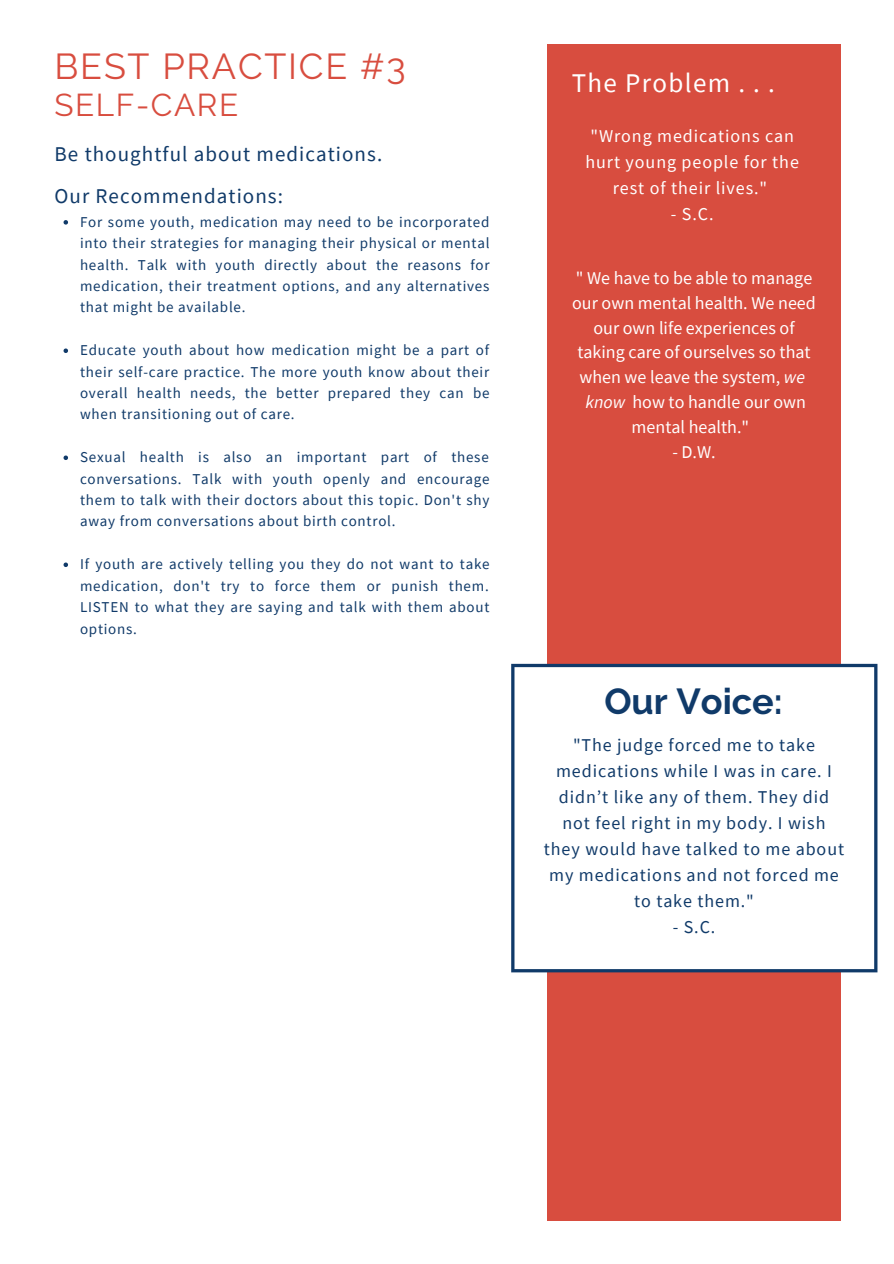
<style>
.page{position:relative;width:894px;height:1264px;background:#fff}
.page>*{position:absolute;margin:0;border:0;box-sizing:border-box;transform-origin:0 0}
.t1{font:36px "Raleway";letter-spacing:.05em;color:#d84d3f}
.t2{font:700 36px "Raleway";color:#103a69}
.t3{font:31.5px "Raleway";letter-spacing:.05em;color:#d84d3f}
.t4{font:27px "Source Sans Pro";letter-spacing:.05em;color:#fff}
.t5{font:21px "Source Sans Pro";letter-spacing:.05em;color:#103a69}
.t6{font:18px/26px "Source Sans Pro";letter-spacing:.05em;color:#103a69;text-align:center}
.t7{font:18px/24.8px "Source Sans Pro";color:#fff;text-align:center}
.t8{font:18px/26px "Source Sans Pro";letter-spacing:.05em;color:#fff;text-align:center}
.t9{font:15px/21.5px "Source Sans Pro";letter-spacing:.05em;color:#103a69;text-align:justify}
.s1{font-style:italic}
</style>
<div class="page">
<svg style="left:63px;top:220px;width:5px;height:4px"></svg>
<svg style="left:63px;top:348px;width:5px;height:5px"></svg>
<svg style="left:63px;top:455px;width:5px;height:5px"></svg>
<svg style="left:63px;top:562px;width:5px;height:5px"></svg>
<div style="left:547px;top:45px;width:292px;height:1175px;background:#d84d3f"></div>
<svg style="left:511px;top:664px;width:366px;height:308px"></svg>
<div style="left:547px;top:700px;width:293px;height:236px;background:#fff"></div>
<p class="t1" style="left:54px;top:45px;width:352px">BEST PRACTICE #3</p>
<p class="t3" style="left:54px;top:87px;width:185px">SELF-CARE</p>
<p class="t5" style="left:54px;top:140px;width:329px">Be thoughtful about medications.</p>
<p class="t5" style="left:54px;top:182px;width:230px">Our Recommendations:</p>
<p class="t9" style="left:80px;top:211px;width:411px">For some youth, medication may need to be incorporated into their strategies for managing their physical or mental health. Talk with youth directly about the reasons for medication, their treatment options, and any alternatives that might be available.</p>
<p class="t9" style="left:80px;top:339px;width:411px">Educate youth about how medication might be a part of their self-care practice. The more youth know about their overall health needs, the better prepared they can be when transitioning out of care.</p>
<p class="t9" style="left:80px;top:446px;width:411px">Sexual health is also an important part of these conversations. Talk with youth openly and encourage them to talk with their doctors about this topic. Don't shy away from conversations about birth control.</p>
<p class="t9" style="left:80px;top:553px;width:411px">If youth are actively telling you they do not want to take medication, don't try to force them or punish them.<br>LISTEN to what they are saying and talk with them about options.</p>
<p class="t4" style="left:571px;top:65px;width:204px">The Problem . . .</p>
<p class="t8" style="left:585px;top:122px;width:215px">"Wrong medications can hurt young people for the rest of their lives."</p>
<p class="t7" style="left:670px;top:201px;width:44px">- S.C.</p>
<p class="t7" style="left:572px;top:265px;width:245px">" We have to be able to manage our own mental health. We need our own life experiences of taking care of ourselves so that when we leave the system, <span class="s1">we know</span> how to handle our own mental health."</p>
<p class="t7" style="left:672px;top:439px;width:45px">- D.W.</p>
<p class="t2" style="left:604px;top:680px;width:180px">Our Voice:</p>
<p class="t6" style="left:544px;top:731px;width:301px">"The judge forced me to take medications while I was in care. I didn’t like any of them. They did not feel right in my body. I wish they would have talked to me about my medications and not forced me to take them."</p>
<p class="t6" style="left:672px;top:913px;width:44px">- S.C.</p>
</div>
